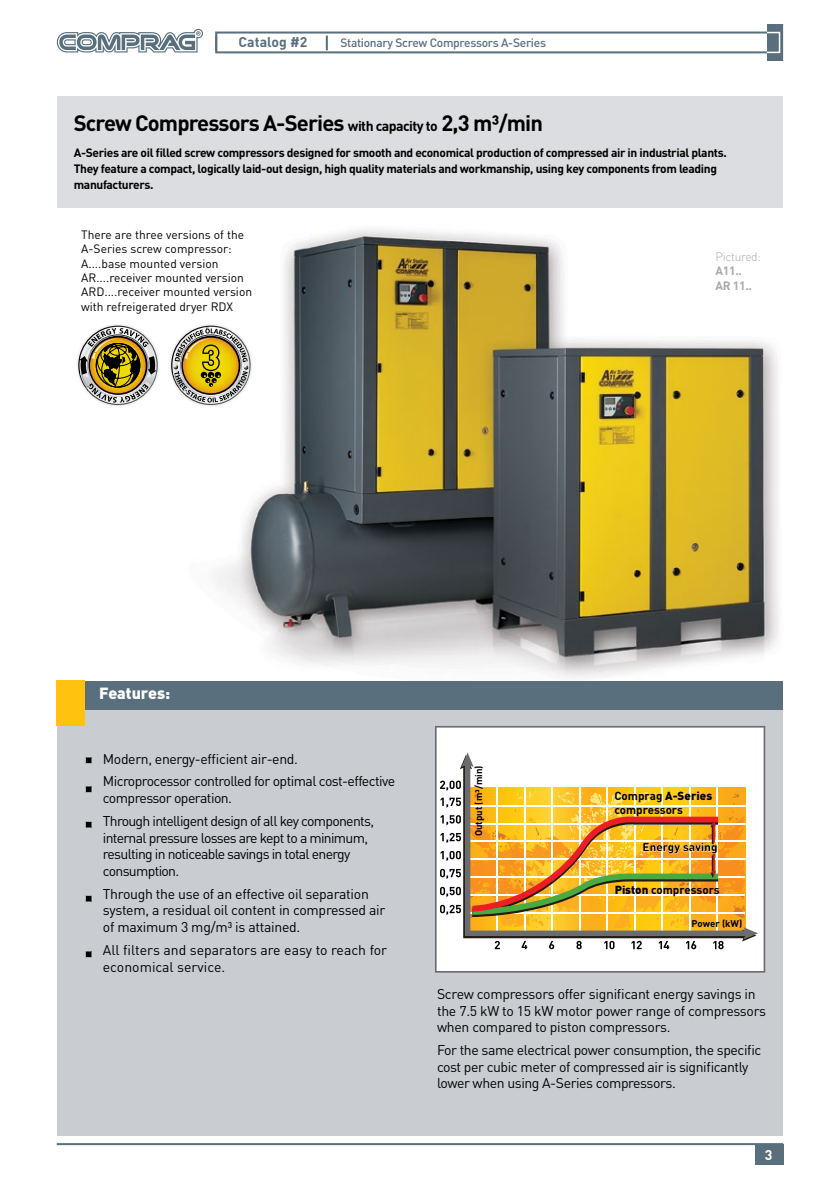
<style>
.page{position:relative;width:840px;height:1191px;background:#fff}
.page>*{position:absolute;margin:0;border:0;box-sizing:border-box;transform-origin:0 0}
.t1{font:700 22px "DIN Pro";letter-spacing:-.04em;color:#000}
.t2{font:900 16px "DIN Pro";color:#fff}
.t3{font:14px/16.8px "DIN Pro";letter-spacing:-.03em;color:#000}
.t4{font:14px/16.8px "DIN Pro";letter-spacing:-.05em;color:#000}
.t5{font:14px/16.8px "DIN Pro";color:#000}
.t6{font:700 14px "DIN Pro";color:#596f7e}
.t7{font:700 14px "DIN Pro";color:#fff}
.t8{font:700 12px/16px "DIN Pro";letter-spacing:-.03em;color:#000}
.t9{font:12px/14.4px "DIN Pro";color:#000}
.t10{font:500 12px "DIN Pro";letter-spacing:-.025em;color:#596f7e}
.t11{font:700 12px/14.4px "DIN Pro";letter-spacing:-.025em;color:#a7a9ac}
.t12{font:300 12px "DIN Pro";letter-spacing:-.025em;color:#a7a9ac}
.t13{font:700 11.6px/14px "DIN Pro";color:#000}
.t14{font:900 11.6px "DIN Pro";color:#000}
.t15{font:700 9.6px "DIN Pro";color:#000}
.s1{font-size:14px}
.s2{font-weight:900}
</style>
<div class="page">
<img style="left:215px;top:229px;width:568px;height:461px">
<div style="left:57px;top:96px;width:725px;height:111px;background:#dcdde0"></div>
<div style="left:57px;top:709px;width:725px;height:426px;background:#c9ccd1"></div>
<div style="left:57px;top:680px;width:725px;height:29px;background:#596f7e"></div>
<div style="left:57px;top:680px;width:28px;height:46px;background:#ffc20e"></div>
<hr style="left:57px;top:1143px;width:725px;height:2px;background:#596f7e">
<div style="left:754px;top:1144px;width:28px;height:20px;background:#596f7e"></div>
<svg style="left:766px;top:24px;width:16px;height:37px"></svg>
<div style="left:215px;top:32px;width:552px;height:21px;border:2px solid #596f7e"></div>
<svg style="left:325px;top:36px;width:2px;height:14px"></svg>
<svg style="left:215px;top:36px;width:2px;height:14px"></svg>
<svg style="left:57px;top:29px;width:146px;height:24px"></svg>
<svg style="left:435px;top:726px;width:329px;height:246px;fill:#fff"></svg>
<svg style="left:440px;top:851px;width:19px;height:10px"></svg>
<svg style="left:455px;top:851px;width:5px;height:8px"></svg>
<svg style="left:440px;top:833px;width:19px;height:10px"></svg>
<svg style="left:441px;top:887px;width:18px;height:10px"></svg>
<svg style="left:455px;top:887px;width:5px;height:8px"></svg>
<svg style="left:441px;top:869px;width:18px;height:10px"></svg>
<svg style="left:440px;top:815px;width:19px;height:10px"></svg>
<svg style="left:455px;top:815px;width:5px;height:8px"></svg>
<svg style="left:440px;top:797px;width:19px;height:11px"></svg>
<svg style="left:440px;top:780px;width:19px;height:11px"></svg>
<svg style="left:455px;top:780px;width:5px;height:9px"></svg>
<svg style="left:441px;top:905px;width:18px;height:10px"></svg>
<svg style="left:459px;top:755px;width:297px;height:186px;fill:#fff"></svg>
<svg style="left:464px;top:759px;width:283px;height:177px;fill:#fff"></svg>
<svg style="left:461px;top:752px;width:12px;height:15px"></svg>
<svg style="left:466px;top:791px;width:291px;height:158px"></svg>
<img style="left:472px;top:849px;width:93px;height:17px">
<img style="left:632px;top:849px;width:109px;height:22px">
<div style="left:85px;top:757px;width:7px;height:7px;background:#abadaf"></div>
<div style="left:85px;top:757px;width:7px;height:6px;background:#626365"></div>
<svg style="left:85px;top:757px;width:6px;height:6px"></svg>
<div style="left:85px;top:786px;width:7px;height:6px;background:#626365"></div>
<svg style="left:85px;top:786px;width:6px;height:6px"></svg>
<div style="left:85px;top:821px;width:6px;height:7px;background:#afb1b3"></div>
<svg style="left:86px;top:822px;width:5px;height:6px"></svg>
<svg style="left:85px;top:895px;width:6px;height:6px"></svg>
<div style="left:85px;top:951px;width:7px;height:6px;background:#626365"></div>
<svg style="left:85px;top:951px;width:6px;height:6px"></svg>
<svg style="left:79px;top:328px;width:77px;height:75px"></svg>
<svg style="left:173px;top:327px;width:75px;height:76px"></svg>
<p class="t6" style="left:238px;top:32px;width:70px">Catalog #2</p>
<p class="t10" style="left:340px;top:35px;width:207px">Stationary Screw Compressors A-Series</p>
<h1 class="t1" style="left:74px;top:109px;width:470px">Screw Compressors A-Series <span class="s1">with capacity to</span> 2,3 m³/min</h1>
<p class="t8" style="left:74px;top:145px;width:654px">A-Series are oil filled screw compressors designed for smooth and economical production of compressed air in industrial plants.<br>They feature a compact, logically laid-out design, high quality materials and workmanship, using key components from leading manufacturers.</p>
<p class="t9" style="left:81px;top:227px;width:172px">There are three versions of the<br>A-Series screw compressor:<br>A....base mounted version<br>AR....receiver mounted version<br>ARD....receiver mounted version with refreigerated dryer RDX</p>
<p class="t12" style="left:715px;top:249px;width:47px">Pictured:</p>
<p class="t11" style="left:715px;top:263px;width:38px">А11..<br>АR 11..</p>
<p class="t2" style="left:99px;top:682px;width:72px">Features:</p>
<p class="t3" style="left:103px;top:747px;width:293px;line-height:22.4px">Modern, energy-efficient air-end.<br>Microprocessor controlled for optimal cost-effective</p>
<p class="t4" style="left:103px;top:786px;width:272px;line-height:22.4px">compressor operation.<br>Through intelligent design of all key components,</p>
<p class="t4" style="left:103px;top:829px;width:266px">internal pressure losses are kept to a minimum, resulting in noticeable savings in total energy consumption.</p>
<p class="t3" style="left:103px;top:885px;width:284px">Through the use of an effective oil separation system, a residual oil content in compressed air of maximum 3 mg/m³ is attained.</p>
<p class="t5" style="left:103px;top:941px;width:285px">All filters and separators are easy to reach for economical service.</p>
<p class="t15" style="left:472px;top:836px;width:72px;rotate:-90deg">Output (m³/min)</p>
<p class="t13" style="left:614px;top:788px;width:99px">Comprag <span class="s2">A-Series </span>compressors</p>
<p class="t14" style="left:642px;top:839px;width:77px">Energy saving</p>
<p class="t13" style="left:614px;top:882px;width:106px"><span class="s2">Piston</span> compressors</p>
<p class="t15" style="left:691px;top:917px;width:52px">Power (kW)</p>
<p class="t3" style="left:437px;top:985px;width:330px">Screw compressors offer significant energy savings in the 7.5 kW to 15 kW motor power range of compressors when compared to piston compressors.</p>
<p class="t3" style="left:437px;top:1041px;width:326px">For the same electrical power consumption, the specific cost per cubic meter of compressed air is significantly lower when using A-Series compressors.</p>
<p class="t7" style="left:764px;top:1145px;width:9px">3</p>
</div>
